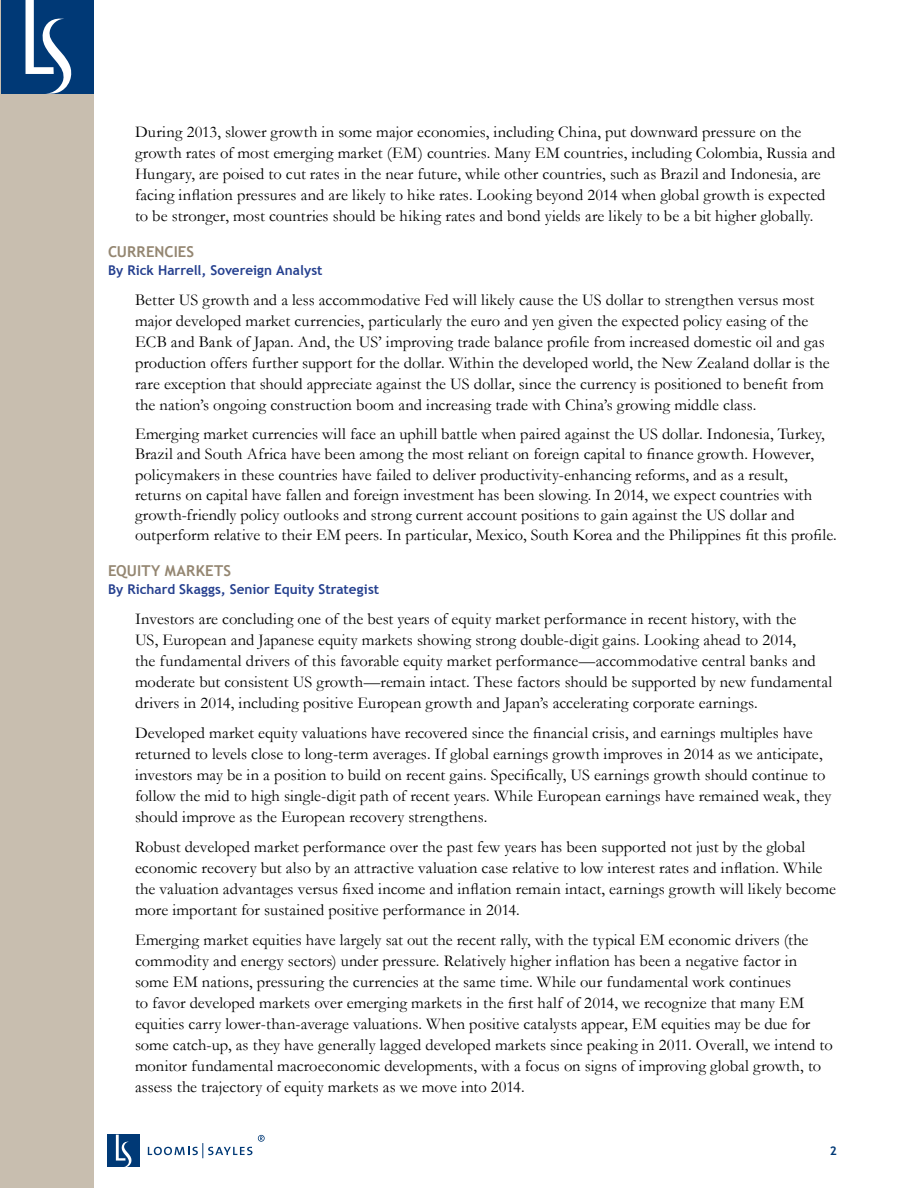
<style>
.page{position:relative;width:918px;height:1188px;background:#fff}
.page>*{position:absolute;margin:0;border:0;box-sizing:border-box;transform-origin:0 0}
.t1{font:16.5px/21px "Garamond";letter-spacing:.005em;color:#000}
.t2{font:700 15px "Trebuchet MS";letter-spacing:.015em;color:#948671}
.t3{font:700 13.5px "Trebuchet MS";letter-spacing:.005em;color:#25408f}
.t4{font:700 12px "Trebuchet MS";color:#003976}
</style>
<div class="page">
<div style="left:0;top:0;width:94px;height:1188px;background:#c8beaf"></div>
<div style="left:1px;top:0;width:93px;height:93px;background:#003976"></div>
<svg style="left:26px;top:0;width:46px;height:94px"></svg>
<div style="left:107px;top:1135px;width:33px;height:32px;background:#003976"></div>
<svg style="left:116px;top:1135px;width:16px;height:32px"></svg>
<svg style="left:148px;top:1143px;width:104px;height:15px"></svg>
<svg style="left:258px;top:1135px;width:7px;height:7px"></svg>
<p class="t1" style="left:135px;top:121px;width:702px">During 2013, slower growth in some major economies, including China, put downward pressure on the growth rates of most emerging market (EM) countries. Many EM countries, including Colombia, Russia and Hungary, are poised to cut rates in the near future, while other countries, such as Brazil and Indonesia, are facing inflation pressures and are likely to hike rates. Looking beyond 2014 when global growth is expected to be stronger, most countries should be hiking rates and bond yields are likely to be a bit higher globally.</p>
<p class="t2" style="left:108px;top:242px;width:88px">Currenci es</p>
<p class="t3" style="left:108px;top:262px;width:216px">By Rick Harrell, Sovereign Analyst</p>
<p class="t1" style="left:135px;top:289px;width:696px">Better US growth and a less accommodative Fed will likely cause the US dollar to strengthen versus most major developed market currencies, particularly the euro and yen given the expected policy easing of the ECB and Bank of Japan. And, the US’ improving trade balance profile from increased domestic oil and gas production offers further support for the dollar. Within the developed world, the New Zealand dollar is the rare exception that should appreciate against the US dollar, since the currency is positioned to benefit from the nation’s ongoing construction boom and increasing trade with China’s growing middle class.</p>
<p class="t1" style="left:135px;top:423px;width:703px;line-height:20.2px">Emerging market currencies will face an uphill battle when paired against the US dollar. Indonesia, Turkey, Brazil and South Africa have been among the most reliant on foreign capital to finance growth. However, policymakers in these countries have failed to deliver productivity-enhancing reforms, and as a result, returns on capital have fallen and foreign investment has been slowing. In 2014, we expect countries with growth-friendly policy outlooks and strong current account positions to gain against the US dollar and outperform relative to their EM peers. In particular, Mexico, South Korea and the Philippines fit this profile.</p>
<p class="t2" style="left:108px;top:562px;width:125px">Equity Markets</p>
<p class="t3" style="left:108px;top:581px;width:273px">By Richard Skaggs, Senior Equity Strategist</p>
<p class="t1" style="left:135px;top:608px;width:699px">Investors are concluding one of the best years of equity market performance in recent history, with the<br>US, European and Japanese equity markets showing strong double-digit gains. Looking ahead to 2014,<br>the fundamental drivers of this favorable equity market performance—accommodative central banks and moderate but consistent US growth—remain intact. These factors should be supported by new fundamental drivers in 2014, including positive European growth and Japan’s accelerating corporate earnings.</p>
<p class="t1" style="left:135px;top:722px;width:698px">Developed market equity valuations have recovered since the financial crisis, and earnings multiples have returned to levels close to long-term averages. If global earnings growth improves in 2014 as we anticipate, investors may be in a position to build on recent gains. Specifically, US earnings growth should continue to follow the mid to high single-digit path of recent years. While European earnings have remained weak, they should improve as the European recovery strengthens.</p>
<p class="t1" style="left:135px;top:836px;width:702px">Robust developed market performance over the past few years has been supported not just by the global economic recovery but also by an attractive valuation case relative to low interest rates and inflation. While the valuation advantages versus fixed income and inflation remain intact, earnings growth will likely become more important for sustained positive performance in 2014.</p>
<p class="t1" style="left:135px;top:929px;width:699px">Emerging market equities have largely sat out the recent rally, with the typical EM economic drivers (the commodity and energy sectors) under pressure. Relatively higher inflation has been a negative factor in some EM nations, pressuring the currencies at the same time. While our fundamental work continues<br>to favor developed markets over emerging markets in the first half of 2014, we recognize that many EM equities carry lower-than-average valuations. When positive catalysts appear, EM equities may be due for some catch-up, as they have generally lagged developed markets since peaking in 2011. Overall, we intend to monitor fundamental macroeconomic developments, with a focus on signs of improving global growth, to assess the trajectory of equity markets as we move into 2014.</p>
<p class="t4" style="left:830px;top:1143px;width:9px">2</p>
</div>
